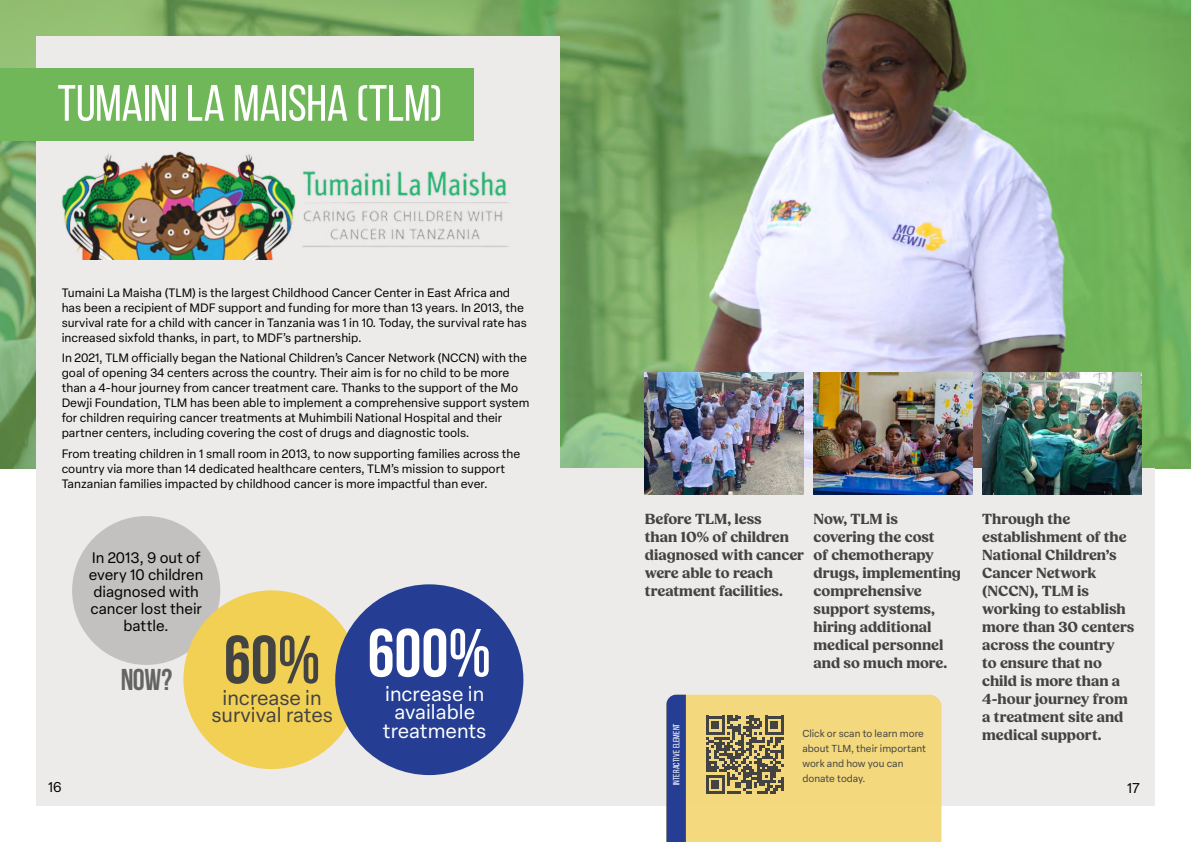
<style>
.page{position:relative;width:1191px;height:842px;background:#fff}
.page>*{position:absolute;margin:0;border:0;box-sizing:border-box;transform-origin:0 0}
.t1{font:700 68px "Bebas Neue";color:#fff}
.t2{font:700 68px "Bebas Neue";color:#424342}
.t3{font:51px "Bebas Neue";letter-spacing:-.005em;color:#fff}
.t4{font:700 30px "Bebas Neue";color:#424342}
.t5{font:20px/18.5px "Elza Text";color:#fff;text-align:center}
.t6{font:20px/17.2px "Elza Text";color:#424342;text-align:center}
.t7{font:700 15px/18px "Fields";color:#424342}
.t8{font:15px/17px "Elza Text";letter-spacing:-.005em;color:#000;text-align:center}
.t9{font:14px "Elza Text";color:#000}
.t10{font:12px/15px "Elza Text";color:#000}
.t11{font:10px/15px "Elza Text";color:#424342}
.t12{font:9px "Bebas Neue";letter-spacing:.015em;color:#fff}
</style>
<div class="page">
<img style="left:0;top:0;width:1191px;height:468px">
<div style="left:36px;top:36px;width:523px;height:770px;background:#edebea"></div>
<div style="left:36px;top:468px;width:1118px;height:338px;background:#edebea"></div>
<div style="left:686px;top:695px;width:255px;height:147px;background:#f3d87e"></div>
<svg style="left:706px;top:716px;width:77px;height:77px"></svg>
<svg style="left:666px;top:695px;width:20px;height:147px"></svg>
<div style="left:0;top:68px;width:473px;height:72px;background:#6fb758"></div>
<div style="left:72px;top:516px;width:148px;height:149px;background:#c2c1c0;border-radius:50%"></div>
<div style="left:183px;top:590px;width:177px;height:179px;background:#f1d054;border-radius:50%"></div>
<div style="left:335px;top:584px;width:188px;height:191px;background:#253e94;border-radius:50%"></div>
<img style="left:644px;top:372px;width:160px;height:123px">
<img style="left:982px;top:372px;width:159px;height:122px">
<img style="left:813px;top:372px;width:160px;height:122px">
<img style="left:61px;top:151px;width:448px;height:108px">
<h2 class="t3" style="left:58px;top:75px;width:386px">TUMAINI LA MAISHA (TLM)</h2>
<p class="t10" style="left:62px;top:284px;width:467px">Tumaini La Maisha (TLM) is the largest Childhood Cancer Center in East Africa and has been a recipient of MDF support and funding for more than 13 years. In 2013, the survival rate for a child with cancer in Tanzania was 1 in 10. Today, the survival rate has increased sixfold thanks, in part, to MDF’s partnership.</p>
<p class="t10" style="left:62px;top:350px;width:469px">In 2021, TLM officially began the National Children’s Cancer Network (NCCN) with the goal of opening 34 centers across the country. Their aim is for no child to be more than a 4-hour journey from cancer treatment care. Thanks to the support of the Mo Dewji Foundation, TLM has been able to implement a comprehensive support system for children requiring cancer treatments at Muhimbili National Hospital and their partner centers, including covering the cost of drugs and diagnostic tools.</p>
<p class="t10" style="left:62px;top:446px;width:460px">From treating children in 1 small room in 2013, to now supporting families across the country via more than 14 dedicated healthcare centers, TLM’s mission to support<br>Tanzanian families impacted by childhood cancer is more impactful than ever.</p>
<p class="t7" style="left:645px;top:511px;width:161px">Before TLM, less<br>than 10% of children diagnosed with cancer were able to reach treatment facilities.</p>
<p class="t7" style="left:813px;top:511px;width:149px">Now, TLM is covering the cost<br>of chemotherapy drugs, implementing comprehensive support systems, hiring additional medical personnel and so much more.</p>
<p class="t7" style="left:982px;top:510px;width:153px">Through the establishment of the<br>National Children’s<br>Cancer Network (NCCN), TLM is working to establish more than 30 centers across the country<br>to ensure that no child is more than a<br>4-hour journey from a treatment site and medical support.</p>
<p class="t8" style="left:89px;top:548px;width:116px">In 2013, 9 out of every 10 children diagnosed with cancer lost their battle.</p>
<h1 class="t1" style="left:367px;top:616px;width:125px">600%</h1>
<h1 class="t2" style="left:224px;top:622px;width:98px">60%</h1>
<h3 class="t4" style="left:120px;top:663px;width:54px">NOW?</h3>
<h3 class="t5" style="left:383px;top:683px;width:105px">increase in available treatments</h3>
<h3 class="t6" style="left:211px;top:688px;width:123px">increase in survival rates</h3>
<p class="t12" style="left:671px;top:785px;width:63px;rotate:-90deg">INTERACTIVE ELEMENT</p>
<p class="t11" style="left:802px;top:725px;width:125px">Click or scan to learn more about TLM, their important work and how you can donate today.</p>
<p class="t9" style="left:48px;top:777px;width:15px">16</p>
<p class="t9" style="left:1127px;top:778px;width:14px">17</p>
</div>
